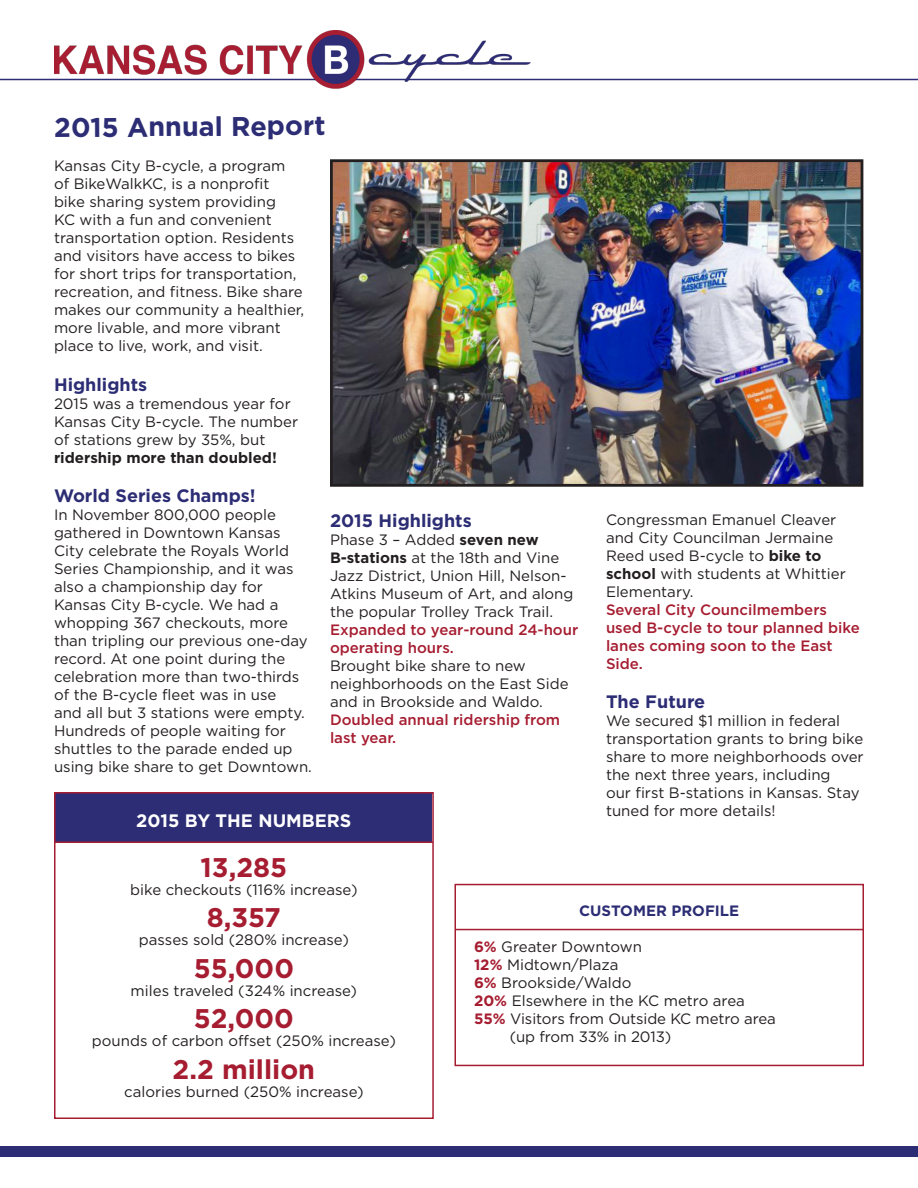
<style>
.page{position:relative;width:918px;height:1188px;background:#fff}
.page>*{position:absolute;margin:0;border:0;box-sizing:border-box;transform-origin:0 0}
.BTN_Heading{font:700 27px "Gotham HTF";color:#a61d31}
.Heading{font:700 27px "Gotham HTF";color:#2c2d74}
.Subhead{font:700 18px "Gotham HTF";color:#2c2d74}
.BTN_Heading-2{font:700 18px "Gotham HTF";color:#fff}
.Body{font:15px/18px "Gotham HTF";color:#231f20}
.Body-2{font:500 15px/18px "Gotham HTF";color:#a61d31}
.BTN_Body{font:15px "Gotham HTF";color:#231f20}
.Body-3{font:700 15px "Gotham HTF";color:#2c2d74}
.s1{font-weight:700}
.s2{font-weight:700;color:#a61d31}
</style>
<div class="page">
<div style="left:0;top:1146px;width:918px;height:10px;background:#2c2d74"></div>
<hr style="left:0;top:79px;width:918px;height:1px;background:#2c2d74">
<img style="left:54px;top:31px;width:480px;height:58px">
<div style="left:54px;top:793px;width:378px;height:49px;background:#2c2d74"></div>
<img style="left:334px;top:163px;width:525px;height:320px">
<div style="left:330px;top:159px;width:533px;height:328px;border:3px solid #231f20"></div>
<div style="left:54px;top:792px;width:380px;height:327px;border:2px solid #a61d31"></div>
<hr style="left:54px;top:842px;width:379px;height:1px;background:#a61d31">
<div style="left:454px;top:884px;width:410px;height:182px;border:2px solid #a61d31"></div>
<hr style="left:455px;top:929px;width:409px;height:1px;background:#a61d31">
<p class="Heading" style="left:54px;top:113px;width:273px;rotate:-1deg">2015 Annual Report</p>
<p class="Body" style="left:54px;top:157px;width:252px">Kansas City B-cycle, a program of BikeWalkKC, is a nonprofit bike sharing system providing<br>KC with a fun and convenient transportation option. Residents and visitors have access to bikes for short trips for transportation, recreation, and fitness. Bike share makes our community a healthier, more livable, and more vibrant place to live, work, and visit.</p>
<p class="Subhead" style="left:54px;top:374px;width:95px">Highlights</p>
<p class="Body" style="left:54px;top:394px;width:246px">2015 was a tremendous year for<br>Kansas City B-cycle. The number of stations grew by 35%, but <span class="s1">ridership more than doubled!</span></p>
<p class="Subhead" style="left:54px;top:485px;width:203px">World Series Champs!</p>
<p class="Body" style="left:54px;top:506px;width:259px">In November 800,000 people gathered in Downtown Kansas<br>City celebrate the Royals World<br>Series Championship, and it was also a championship day for<br>Kansas City B-cycle. We had a whopping 367 checkouts, more than tripling our previous one-day record. At one point during the celebration more than two-thirds of the B-cycle fleet was in use<br>and all but 3 stations were empty.<br>Hundreds of people waiting for shuttles to the parade ended up using bike share to get Downtown.</p>
<p class="Subhead" style="left:330px;top:511px;width:143px">2015 Highlights</p>
<p class="Body" style="left:606px;top:510px;width:241px">Congressman Emanuel Cleaver and City Councilman Jermaine<br>Reed used B-cycle to <span class="s1">bike to school</span> with students at Whittier<br>Elementary.</p>
<p class="Body-2" style="left:606px;top:600px;width:255px">Several City Councilmembers used B-cycle to tour planned bike lanes coming soon to the East<br>Side.</p>
<p class="Subhead" style="left:606px;top:692px;width:101px">The Future</p>
<p class="Body" style="left:606px;top:712px;width:259px">We secured $1 million in federal transportation grants to bring bike share to more neighborhoods over the next three years, including<br>our first B-stations in Kansas. Stay tuned for more details!</p>
<p class="Body" style="left:330px;top:531px;width:245px">Phase 3 – Added <span class="s1">seven new<br>B-stations</span> at the 18th and Vine<br>Jazz District, Union Hill, Nelson-<br>Atkins Museum of Art, and along the popular Trolley Track Trail.</p>
<p class="Body-2" style="left:330px;top:621px;width:250px">Expanded to year-round 24-hour operating hours.</p>
<p class="Body" style="left:330px;top:657px;width:240px">Brought bike share to new neighborhoods on the East Side and in Brookside and Waldo.</p>
<p class="Body-2" style="left:330px;top:711px;width:232px">Doubled annual ridership from last year.</p>
<p class="BTN_Heading-2" style="left:136px;top:810px;width:217px">2015 BY THE NUMBERS</p>
<p class="BTN_Heading" style="left:201px;top:852px;width:88px">13,285</p>
<p class="BTN_Body" style="left:130px;top:881px;width:229px">bike checkouts (116% increase)</p>
<p class="BTN_Heading" style="left:207px;top:902px;width:76px">8,357</p>
<p class="BTN_Body" style="left:139px;top:932px;width:211px">passes sold (280% increase)</p>
<p class="BTN_Heading" style="left:194px;top:953px;width:102px">55,000</p>
<p class="BTN_Body" style="left:131px;top:982px;width:228px">miles traveled (324% increase)</p>
<p class="BTN_Heading" style="left:194px;top:1003px;width:101px">52,000</p>
<p class="BTN_Body" style="left:92px;top:1033px;width:305px">pounds of carbon offset (250% increase)</p>
<p class="BTN_Heading" style="left:173px;top:1053px;width:144px">2.2 million</p>
<p class="BTN_Body" style="left:124px;top:1083px;width:241px">calories burned (250% increase)</p>
<p class="Body-3" style="left:579px;top:902px;width:162px">CUSTOMER PROFILE</p>
<p class="Body" style="left:474px;top:937px;width:170px"><span class="s2">6%</span> Greater Downtown</p>
<p class="Body" style="left:474px;top:955px;width:146px"><span class="s2">12%</span> Midtown/Plaza</p>
<p class="Body" style="left:474px;top:973px;width:159px"><span class="s2">6%</span> Brookside/Waldo</p>
<p class="Body" style="left:474px;top:991px;width:272px"><span class="s2">20%</span> Elsewhere in the KC metro area</p>
<p class="Body" style="left:510px;top:1009px;width:268px;text-indent:-36px"><span class="s2">55%</span> Visitors from Outside KC metro area (up from 33% in 2013)</p>
</div>
